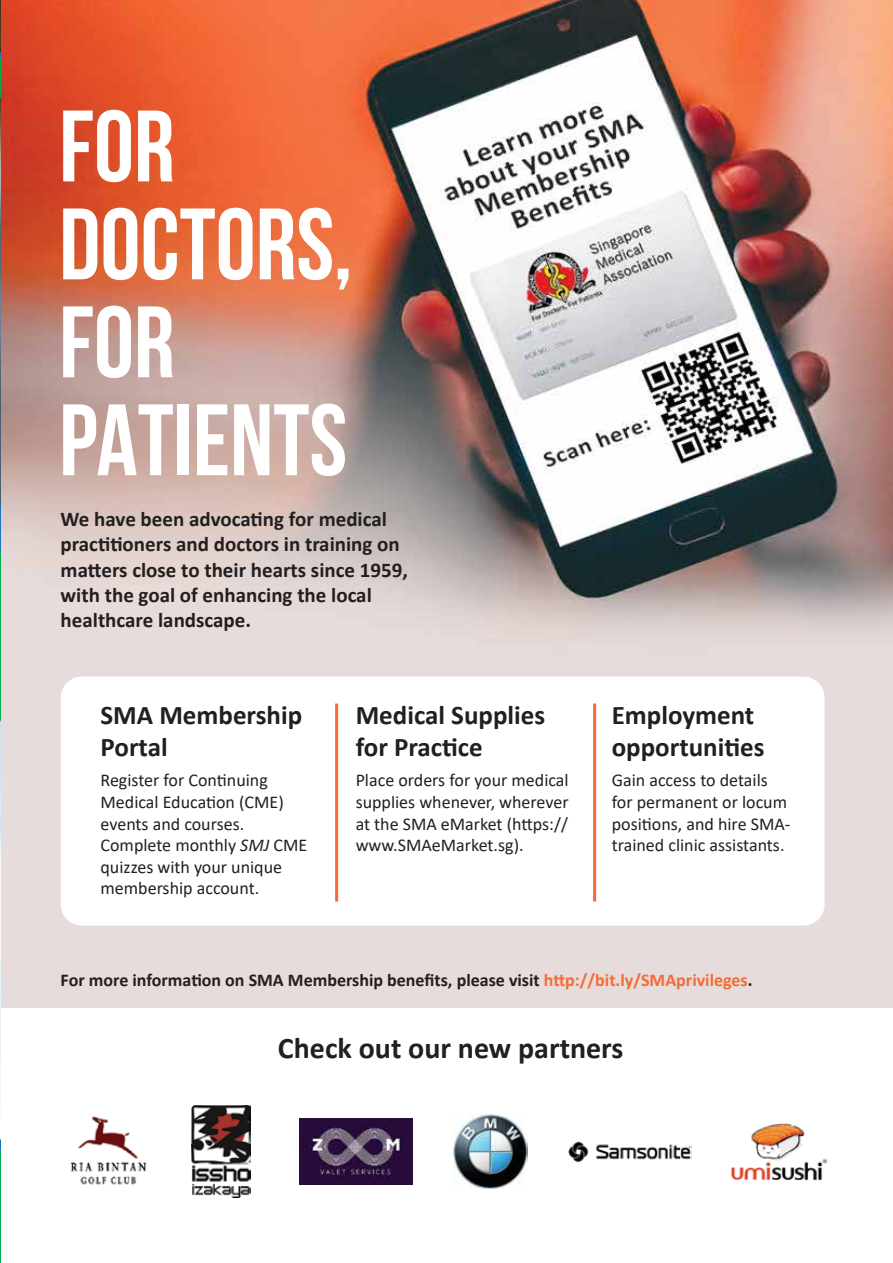
<style>
.page{position:relative;width:893px;height:1263px;background:#fff}
.page>*{position:absolute;margin:0;border:0;box-sizing:border-box;transform-origin:0 0}
.t1{font:700 101.25px/97.9px "Bebas Neue";color:#fff}
.t2{font:700 30px "Calibri";color:#231f20}
.t3{font:700 27px/32.4px "Calibri";color:#231f20}
.t4{font:700 21px/25.2px "Calibri";color:#231f20}
.t5{font:18px/21.6px "Calibri";color:#231f20}
.t6{font:700 18px "Calibri";color:#231f20}
.s1{font-style:italic}
.s2{color:#f36c38}
</style>
<div class="page">
<img style="left:0;top:0;width:1px;height:1263px">
<img style="left:1px;top:0;width:892px;height:1008px">
<img style="left:70px;top:1116px;width:77px;height:69px">
<img style="left:454px;top:1114px;width:74px;height:74px">
<img style="left:300px;top:1118px;width:112px;height:66px">
<img style="left:568px;top:1141px;width:123px;height:21px">
<img style="left:730px;top:1123px;width:98px;height:58px">
<img style="left:192px;top:1105px;width:58px;height:93px">
<div style="left:61px;top:676px;width:764px;height:249px;background:#fff;border-radius:21px"></div>
<hr style="left:335px;top:703px;width:3px;height:198px;background:#f36c38">
<hr style="left:593px;top:703px;width:3px;height:198px;background:#f36c38">
<h1 class="t1" style="left:59px;top:96px;width:295px">FOR<br>DOCTORS,<br>FOR<br>PATIENTS</h1>
<p class="t4" style="left:61px;top:507px;width:349px">We have been advocating for medical practitioners and doctors in training on matters close to their hearts since 1959, with the goal of enhancing the local healthcare landscape.</p>
<h3 class="t3" style="left:101px;top:699px;width:203px">SMA Membership<br>Portal</h3>
<p class="t5" style="left:101px;top:769px;width:208px">Register for Continuing<br>Medical Education (CME) events and courses.<br>Complete monthly <span class="s1">SMJ</span> CME quizzes with your unique membership account.</p>
<h3 class="t3" style="left:356px;top:699px;width:191px">Medical Supplies for Practice</h3>
<p class="t5" style="left:356px;top:769px;width:215px;text-align:justify">Place orders for your medical supplies whenever, wherever at the SMA eMarket (https:// www.SMAeMarket.sg).</p>
<h3 class="t3" style="left:612px;top:699px;width:154px">Employment opportunities</h3>
<p class="t5" style="left:612px;top:769px;width:180px">Gain access to details for permanent or locum positions, and hire SMA&shy;trained clinic assistants.</p>
<p class="t6" style="left:61px;top:968px;width:693px">For more information on SMA Membership benefits, please visit <span class="s2">http://bit.ly/SMAprivileges</span>.</p>
<h2 class="t2" style="left:278px;top:1028px;width:347px">Check out our new partners</h2>
</div>
